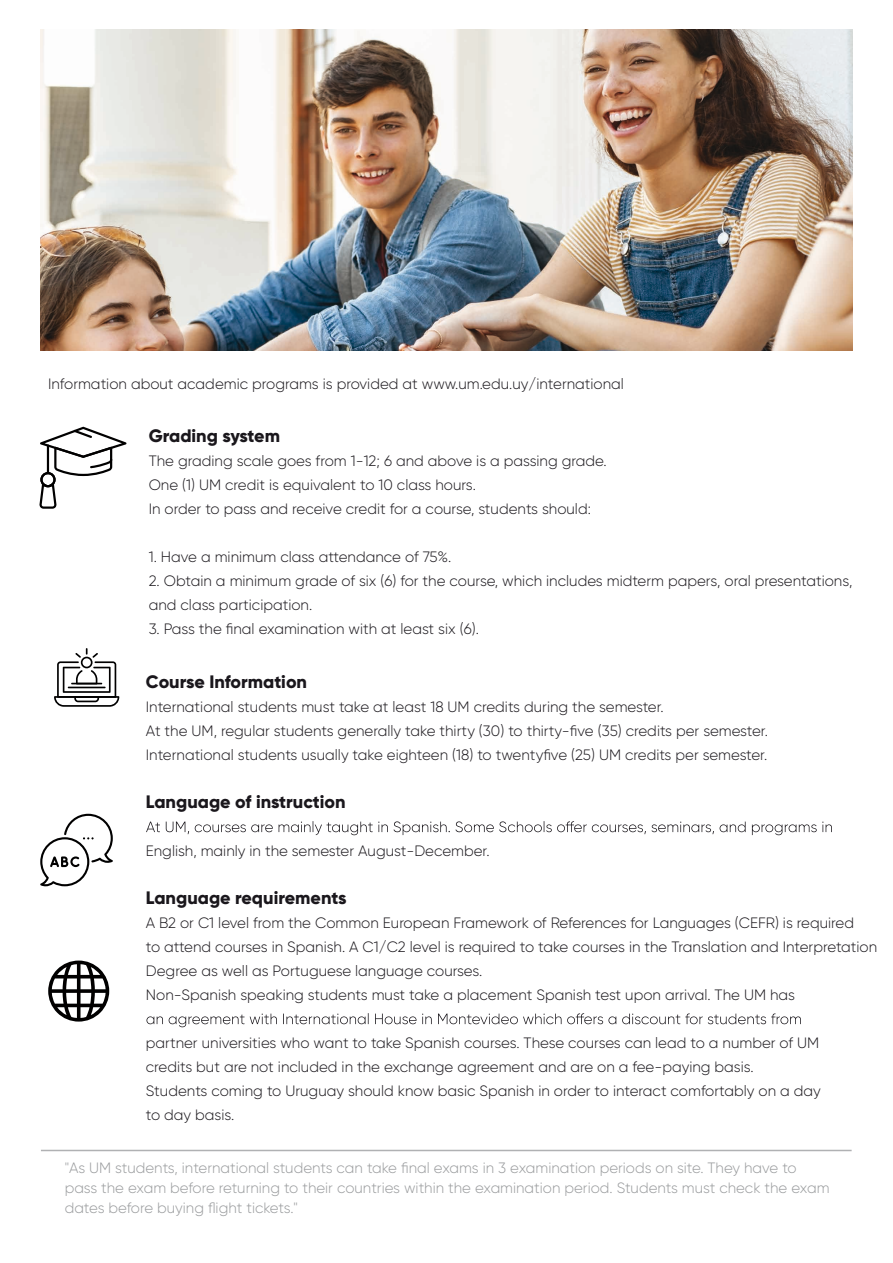
<style>
.page{position:relative;width:893px;height:1263px;background:#fff}
.page>*{position:absolute;margin:0;border:0;box-sizing:border-box;transform-origin:0 0}
.t1{font:800 18px "Gilroy";color:#1a171c}
.t2{font:300 15px/24px "Gilroy";color:#1a171c}
.t3{font:300 15px/20px "Gilroy";color:#989a9c}
</style>
<div class="page">
<hr style="left:41px;top:1150px;width:811px;height:1px;background:#b0b1b3">
<svg style="left:39px;top:427px;width:87px;height:82px"></svg>
<svg style="left:146px;top:821px;width:686px;height:14px"></svg>
<svg style="left:146px;top:1013px;width:655px;height:14px"></svg>
<svg style="left:54px;top:648px;width:65px;height:59px"></svg>
<hr style="left:71px;top:683px;width:31px;height:1px;background:#010000">
<hr style="left:68px;top:687px;width:38px;height:1px;background:#010000">
<svg style="left:40px;top:814px;width:73px;height:72px"></svg>
<svg style="left:48px;top:960px;width:61px;height:61px"></svg>
<img style="left:40px;top:29px;width:812px;height:321px">
<p class="t2" style="left:48px;top:372px;width:577px">Information about academic programs is provided at www.um.edu.uy/international</p>
<p class="t1" style="left:149px;top:424px;width:133px">Grading system</p>
<p class="t2" style="left:149px;top:448px;width:459px">The grading scale goes from 1-12; 6 and above is a passing grade.<br>One (1) UM credit is equivalent to 10 class hours.<br>In order to pass and receive credit for a course, students should:</p>
<p class="t2" style="left:149px;top:544px;width:304px">1. Have a minimum class attendance of 75%.</p>
<p class="t2" style="left:149px;top:568px;width:705px">2. Obtain a minimum grade of six (6) for the course, which includes midterm papers, oral presentations, and class participation.</p>
<p class="t2" style="left:149px;top:616px;width:332px">3. Pass the final examination with at least six (6).</p>
<p class="t1" style="left:146px;top:670px;width:163px">Course Information</p>
<p class="t2" style="left:146px;top:695px;width:623px">International students must take at least 18 UM credits during the semester.<br>At the UM, regular students generally take thirty (30) to thirty-five (35) credits per semester.<br>International students usually take eighteen (18) to twentyfive (25) UM credits per semester.</p>
<p class="t1" style="left:146px;top:790px;width:201px">Language of instruction</p>
<p class="t2" style="left:146px;top:839px;width:345px">English, mainly in the semester August-December.</p>
<p class="t1" style="left:146px;top:886px;width:202px">Language requirements</p>
<p class="t2" style="left:146px;top:911px;width:733px">A B2 or C1 level from the Common European Framework of References for Languages (CEFR) is required<br>to attend courses in Spanish. A C1/C2 level is required to take courses in the Translation and Interpretation Degree as well as Portuguese language courses.<br>Non-Spanish speaking students must take a placement Spanish test upon arrival. The UM has</p>
<p class="t2" style="left:146px;top:1031px;width:676px">partner universities who want to take Spanish courses. These courses can lead to a number of UM credits but are not included in the exchange agreement and are on a fee-paying basis.<br>Students coming to Uruguay should know basic Spanish in order to interact comfortably on a day to day basis.</p>
<p class="t3" style="left:65px;top:1157px;width:766px">"As UM students, international students can take final exams in 3 examination periods on site. They have to pass the exam before returning to their countries within the examination period. Students must check the exam dates before buying flight tickets."</p>
</div>
